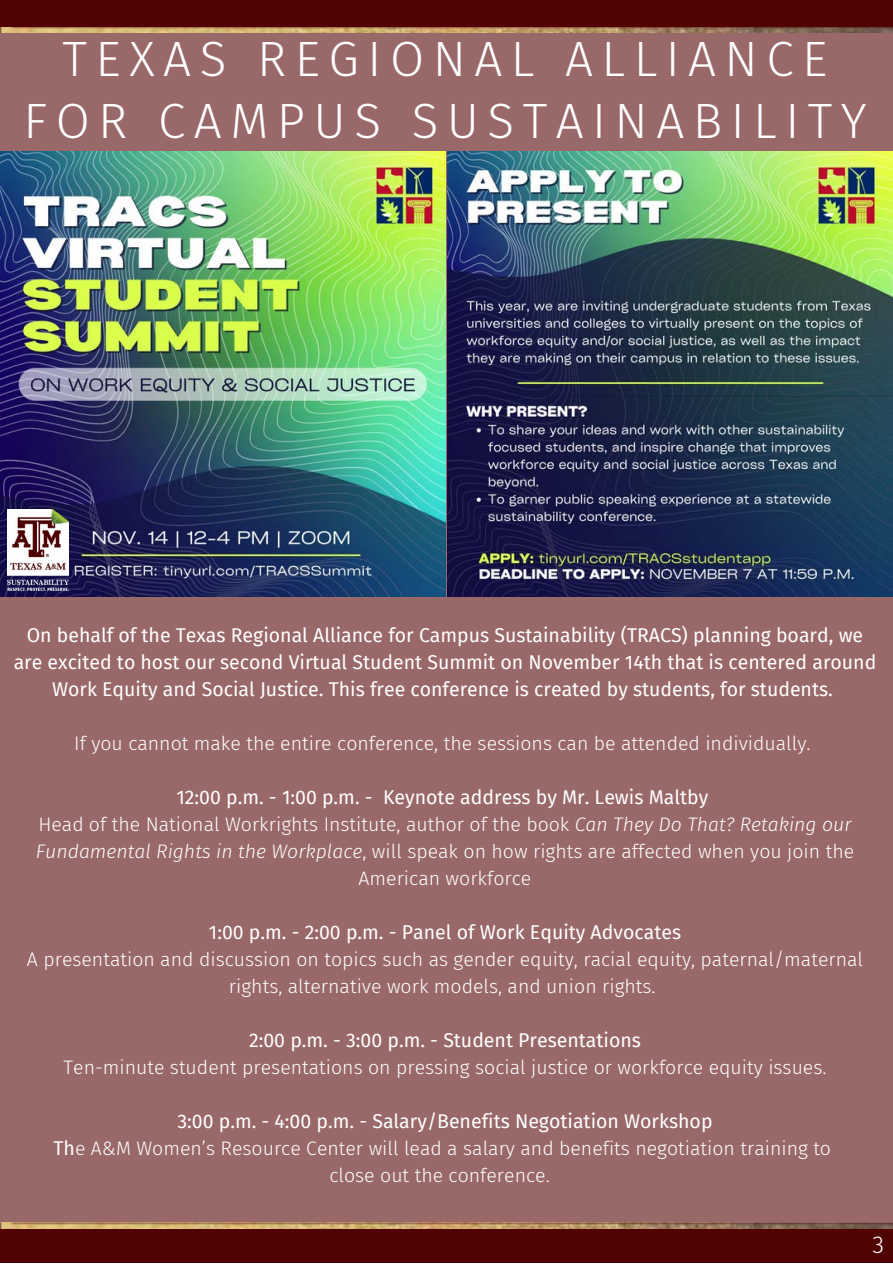
<style>
.page{position:relative;width:893px;height:1264px;background:#fff}
.page>*{position:absolute;margin:0;border:0;box-sizing:border-box;transform-origin:0 0}
.t1{font:300 49.5px/61.8px "Fira Sans";letter-spacing:.17em;color:#fff;text-align:center}
.t2{font:300 24px "Fira Sans";color:#fff}
.t3{font:300 19.5px/27px "Fira Sans";color:#fff;text-align:center}
.t4{font:19.5px/27px "Fira Sans";color:#fff;text-align:center}
.s1{font-weight:400}
.s2{font-style:italic}
</style>
<div class="page">
<div style="left:0;top:0;width:892px;height:1262px;background:#510304"></div>
<div style="left:0;top:33px;width:892px;height:1189px;background:#996868"></div>
<img style="left:0;top:27px;width:892px;height:6px">
<img style="left:0;top:1222px;width:892px;height:6px">
<img style="left:0;top:151px;width:445px;height:445px">
<img style="left:7px;top:509px;width:61px;height:81px">
<img style="left:447px;top:151px;width:445px;height:445px">
<h1 class="t1" style="left:23px;top:28px;width:844px">TEXAS REGIONAL ALLIANCE<br>FOR CAMPUS SUSTAINABILITY</h1>
<p class="t4" style="left:14px;top:622px;width:864px">On behalf of the Texas Regional Alliance for Campus Sustainability (TRACS) planning board, we are excited to host our second Virtual Student Summit on November 14th that is centered around<br>Work Equity and Social Justice. This free conference is created by students, for students.</p>
<p class="t3" style="left:74px;top:730px;width:737px">If you cannot make the entire conference, the sessions can be attended individually.</p>
<p class="t3" style="left:36px;top:784px;width:819px"><span class="s1">12:00 p.m. - 1:00 p.m. - Keynote address by Mr. Lewis Maltby<br></span>Head of the National Workrights Institute, author of the book <span class="s2">Can They Do That? Retaking our Fundamental Rights in the Workplace</span>, will speak on how rights are affected when you join the American workforce</p>
<p class="t4" style="left:209px;top:918px;width:473px">1:00 p.m. - 2:00 p.m. - Panel of Work Equity Advocates</p>
<p class="t3" style="left:27px;top:945px;width:837px">A presentation and discussion on topics such as gender equity, racial equity, paternal/maternal rights, alternative work models, and union rights.</p>
<p class="t4" style="left:249px;top:1026px;width:393px">2:00 p.m. - 3:00 p.m. - Student Presentations</p>
<p class="t3" style="left:64px;top:1053px;width:764px">Ten-minute student presentations on pressing social justice or workforce equity issues.</p>
<p class="t3" style="left:54px;top:1107px;width:779px"><span class="s1">3:00 p.m. - 4:00 p.m. - Salary/Benefits Negotiation Workshop<br>Th</span>e A&amp;M Women’s Resource Center will lead a salary and benefits negotiation training to close out the conference.</p>
<p class="t2" style="left:872px;top:1230px;width:13px">3</p>
</div>
